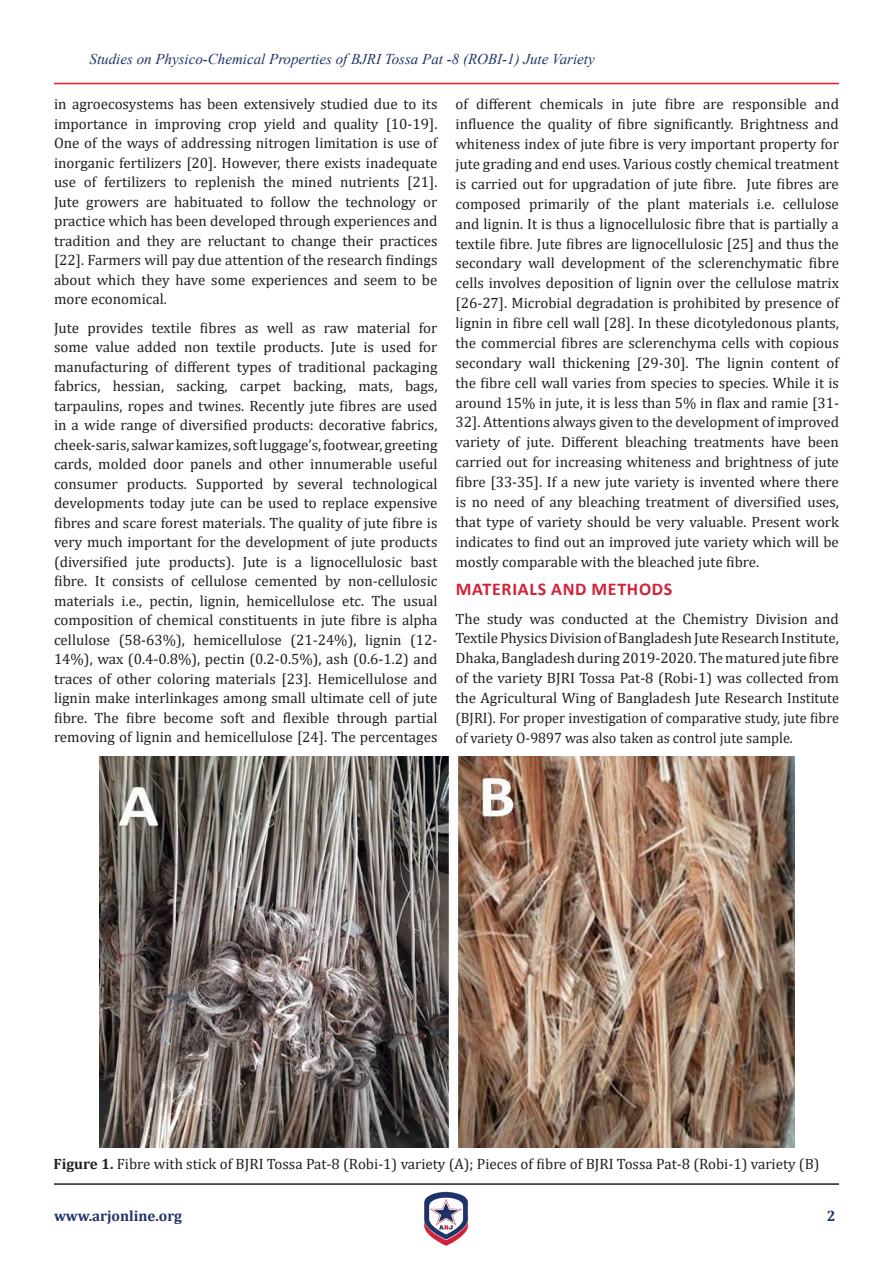
<style>
.page{position:relative;width:893px;height:1263px;background:#fff}
.page>*{position:absolute;margin:0;border:0;box-sizing:border-box;transform-origin:0 0}
.t1{font:700 18px "Calibri";letter-spacing:.04em;color:#d12238}
.t2{font:15px/19.5px "Cambria";color:#231f20;text-align:justify}
.t3{font:italic 15px "Times New Roman";color:#213368}
.t4{font:700 15px "Cambria";color:#213368}
.s1{font-weight:700}
</style>
<div class="page">
<img style="left:424px;top:1191px;width:45px;height:55px">
<hr style="left:54px;top:1183px;width:785px;height:2px;background:#231f20">
<hr style="left:54px;top:83px;width:785px;height:1px;background:#ed1c24">
<img style="left:99px;top:756px;width:695px;height:391px">
<p class="t3" style="left:90px;top:49px;width:507px">Studies on Physico-Chemical Properties of BJRI Tossa Pat -8 (ROBI-1) Jute Variety</p>
<p class="t2" style="left:54px;top:94px;width:385px">in agroecosystems has been extensively studied due to its importance in improving crop yield and quality [10-19].<br>One of the ways of addressing nitrogen limitation is use of inorganic fertilizers [20]. However, there exists inadequate use of fertilizers to replenish the mined nutrients [21].<br>Jute growers are habituated to follow the technology or practice which has been developed through experiences and tradition and they are reluctant to change their practices [22]. Farmers will pay due attention of the research findings about which they have some experiences and seem to be more economical.</p>
<p class="t2" style="left:54px;top:318px;width:385px">Jute provides textile fibres as well as raw material for some value added non textile products. Jute is used for manufacturing of different types of traditional packaging fabrics, hessian, sacking, carpet backing, mats, bags, tarpaulins, ropes and twines. Recently jute fibres are used in a wide range of diversified products: decorative fabrics, cheek-saris, salwar kamizes, soft luggage’s, footwear, greeting cards, molded door panels and other innumerable useful consumer products. Supported by several technological developments today jute can be used to replace expensive fibres and scare forest materials. The quality of jute fibre is very much important for the development of jute products (diversified jute products). Jute is a lignocellulosic bast fibre. It consists of cellulose cemented by non-cellulosic materials i.e., pectin, lignin, hemicellulose etc. The usual composition of chemical constituents in jute fibre is alpha cellulose (58-63%), hemicellulose (21-24%), lignin (12- 14%), wax (0.4-0.8%), pectin (0.2-0.5%), ash (0.6-1.2) and traces of other coloring materials [23]. Hemicellulose and lignin make interlinkages among small ultimate cell of jute fibre. The fibre become soft and flexible through partial removing of lignin and hemicellulose [24]. The percentages</p>
<p class="t2" style="left:455px;top:94px;width:385px">of different chemicals in jute fibre are responsible and influence the quality of fibre significantly. Brightness and whiteness index of jute fibre is very important property for jute grading and end uses. Various costly chemical treatment is carried out for upgradation of jute fibre. Jute fibres are composed primarily of the plant materials i.e. cellulose and lignin. It is thus a lignocellulosic fibre that is partially a textile fibre. Jute fibres are lignocellulosic [25] and thus the secondary wall development of the sclerenchymatic fibre cells involves deposition of lignin over the cellulose matrix [26-27]. Microbial degradation is prohibited by presence of lignin in fibre cell wall [28]. In these dicotyledonous plants, the commercial fibres are sclerenchyma cells with copious secondary wall thickening [29-30]. The lignin content of the fibre cell wall varies from species to species. While it is around 15% in jute, it is less than 5% in flax and ramie [31- 32]. Attentions always given to the development of improved variety of jute. Different bleaching treatments have been carried out for increasing whiteness and brightness of jute fibre [33-35]. If a new jute variety is invented where there is no need of any bleaching treatment of diversified uses, that type of variety should be very valuable. Present work indicates to find out an improved jute variety which will be mostly comparable with the bleached jute fibre.</p>
<p class="t1" style="left:456px;top:576px;width:218px">MATERIALS AND METHODS</p>
<p class="t2" style="left:455px;top:608px;width:385px">The study was conducted at the Chemistry Division and Textile Physics Division of Bangladesh Jute Research Institute, Dhaka, Bangladesh during 2019-2020. The matured jute fibre of the variety BJRI Tossa Pat-8 (Robi-1) was collected from the Agricultural Wing of Bangladesh Jute Research Institute (BJRI). For proper investigation of comparative study, jute fibre of variety O-9897 was also taken as control jute sample.</p>
<p class="t2" style="left:53px;top:1154px;width:768px"><span class="s1">Figure 1.</span> Fibre with stick of BJRI Tossa Pat-8 (Robi-1) variety (A); Pieces of fibre of BJRI Tossa Pat-8 (Robi-1) variety (B)</p>
<p class="t4" style="left:54px;top:1205px;width:130px">www.arjonline.org</p>
<p class="t4" style="left:827px;top:1205px;width:10px">2</p>
</div>
